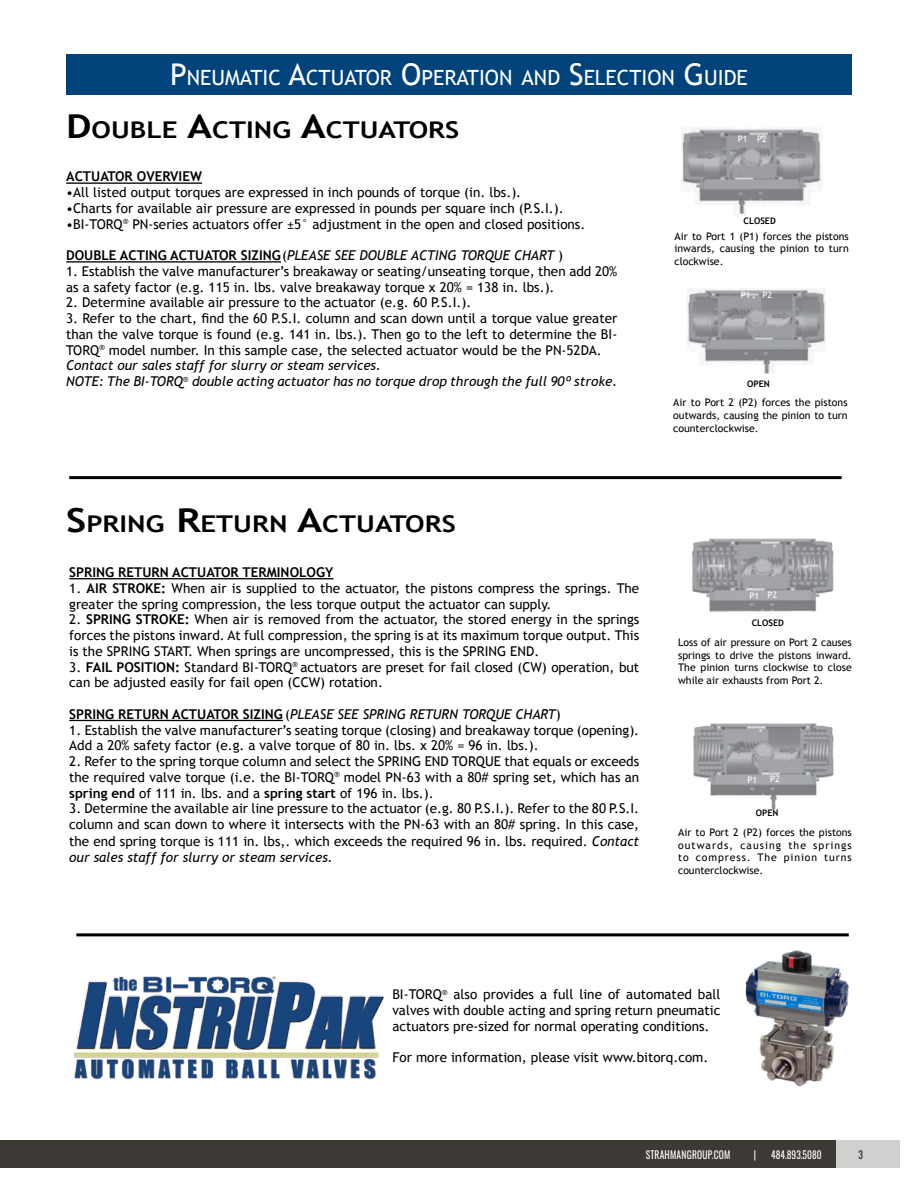
<style>
.page{position:relative;width:918px;height:1188px;background:#fff}
.page>*{position:absolute;margin:0;border:0;box-sizing:border-box;transform-origin:0 0}
.t1{font:700 23.1px "Trebuchet MS";color:#000;scale:1.2 1}
.t2{font:21px "Trebuchet MS";color:#fff}
.t3{font:13.5px/15.8px "Trebuchet MS";color:#000}
.t4{font:italic 13.5px "Trebuchet MS";color:#000}
.t5{font:700 13.5px "Trebuchet MS";color:#000}
.t6{font:10.5px/12.6px "Trebuchet MS";color:#000;text-align:justify}
.t7{font:10.5px "Oswald";letter-spacing:.025em;color:#fff;scale:.9 1}
.t8{font:10.5px "Oswald";color:#fff;scale:.9 1}
.t9{font:10.5px "Oswald";color:#272223;scale:.9 1}
.t10{font:700 9px "Trebuchet MS";color:#000}
.t11{font:9px "Trebuchet MS";color:#fff}
.s1{font-size:30px}
.s2{font-size:33px}
.s3{font-weight:700;font-style:normal}
.s4{font-style:normal}
.s5{font-style:italic}
.s6{font-weight:700}
</style>
<div class="page">
<div style="left:770px;top:1140px;width:130px;height:28px;background:#d0d0ce"></div>
<div style="left:0;top:1140px;width:836px;height:28px;background:#3d3935"></div>
<div style="left:66px;top:54px;width:786px;height:40px;background:#00427a"></div>
<img style="left:694px;top:723px;width:140px;height:87px">
<hr style="left:66px;top:182px;width:136px;height:2px;background:#000">
<hr style="left:66px;top:261px;width:215px;height:2px;background:#000">
<hr style="left:69px;top:578px;width:264px;height:1px;background:#000">
<hr style="left:69px;top:720px;width:214px;height:1px;background:#000">
<hr style="left:69px;top:476px;width:773px;height:3px;background:#000">
<img style="left:692px;top:538px;width:142px;height:74px">
<hr style="left:76px;top:933px;width:773px;height:3px;background:#000">
<img style="left:74px;top:976px;width:310px;height:104px">
<img style="left:687px;top:288px;width:139px;height:86px">
<img style="left:681px;top:127px;width:141px;height:88px">
<img style="left:745px;top:950px;width:104px;height:137px">
<h2 class="t2" style="left:170px;top:66px;width:309px"><span class="s1">P</span>NEUMATI C <span class="s1">A</span>CTUATOR <span class="s1">O</span>PERATION</h2>
<h2 class="t2" style="left:522px;top:66px;width:120px">AND <span class="s1">S</span>ELECTION</h2>
<h2 class="t2" style="left:684px;top:66px;width:65px"><span class="s1">G</span>UIDE</h2>
<h1 class="t1" style="left:66px;top:115px;width:329px"><span class="s2">D</span>OUBLE <span class="s2">A</span>CTING <span class="s2">A</span>CTUATORS</h1>
<p class="t5" style="left:66px;top:168px;width:137px">ACTUATOR OVERVIEW</p>
<p class="t3" style="left:66px;top:185px;width:457px">•All listed output torques are expressed in inch pounds of torque (in. lbs.).</p>
<p class="t3" style="left:66px;top:200px;width:499px">•Charts for available air pressure are expressed in pounds per square inch (P.S.I.).</p>
<p class="t3" style="left:66px;top:216px;width:521px">•BI-TORQ<sup>®</sup> PN-series actuators offer ±5° adjustment in the open and closed positions.</p>
<p class="t4" style="left:66px;top:247px;width:499px"><span class="s3">DOUBLE ACTING ACTUATOR SIZING</span><span class="s4">(</span>PLEASE SEE DOUBLE ACTING TORQUE CHART <span class="s4">)</span></p>
<p class="t3" style="left:66px;top:263px;width:553px">1. Establish the valve manufacturer’s breakaway or seating/unseating torque, then add 20% as a safety factor (e.g. 115 in. lbs. valve breakaway torque x 20% = 138 in. lbs.).</p>
<p class="t3" style="left:66px;top:295px;width:407px">2. Determine available air pressure to the actuator (e.g. 60 P.S.I.).</p>
<p class="t3" style="left:66px;top:311px;width:553px">3. Refer to the chart, find the 60 P.S.I. column and scan down until a torque value greater than the valve torque is found (e.g. 141 in. lbs.). Then go to the left to determine the BI-TORQ<sup>®</sup> model number. In this sample case, the selected actuator would be the PN-52DA.<br><span class="s5">Contact our sales staff for slurry or steam services.<br>NOTE: The BI-TORQ</span><sup>®</sup> <span class="s5">double acting actuator has no torque drop through the full 90º stroke.</span></p>
<h1 class="t1" style="left:66px;top:510px;width:326px"><span class="s2">S</span>PRING <span class="s2">R</span>ETURN <span class="s2">A</span>CTUATORS</h1>
<p class="t11" style="left:738px;top:134px;width:30px">P1 P2</p>
<p class="t10" style="left:744px;top:215px;width:34px">CLOSED</p>
<p class="t6" style="left:674px;top:230px;width:176px">Air to Port 1 (P1) forces the pistons inwards, causing the pinion to turn clockwise.</p>
<p class="t11" style="left:741px;top:290px;width:11px">P1</p>
<p class="t11" style="left:762px;top:290px;width:11px">P2</p>
<p class="t10" style="left:747px;top:379px;width:24px">OPEN</p>
<p class="t6" style="left:673px;top:397px;width:176px">Air to Port 2 (P2) forces the pistons outwards, causing the pinion to turn counterclockwise.</p>
<p class="t5" style="left:69px;top:564px;width:266px">SPRING RETURN ACTUATOR TERMINOLOGY</p>
<p class="t3" style="left:69px;top:580px;width:572px">1. <span class="s6">AIR STROKE:</span> When air is supplied to the actuator, the pistons compress the springs. The greater the spring compression, the less torque output the actuator can supply.</p>
<p class="t3" style="left:69px;top:612px;width:572px;text-align:justify">2. <span class="s6">SPRING STROKE:</span> When air is removed from the actuator, the stored energy in the springs forces the pistons inward. At full compression, the spring is at its maximum torque output. This is the SPRING START. When springs are uncompressed, this is the SPRING END.</p>
<p class="t3" style="left:69px;top:659px;width:572px">3. <span class="s6">FAIL POSITION:</span> Standard BI-TORQ<sup>®</sup> actuators are preset for fail closed (CW) operation, but can be adjusted easily for fail open (CCW) rotation.</p>
<p class="t4" style="left:69px;top:706px;width:493px"><span class="s3">SPRING RETURN ACTUATOR SIZING</span> <span class="s4">(</span>PLEASE SEE SPRING RETURN TORQUE CHART<span class="s4">)</span></p>
<p class="t3" style="left:69px;top:722px;width:572px">1. Establish the valve manufacturer’s seating torque (closing) and breakaway torque (opening).<br>Add a 20% safety factor (e.g. a valve torque of 80 in. lbs. x 20% = 96 in. lbs.).</p>
<p class="t3" style="left:69px;top:754px;width:572px;text-align:justify">2. Refer to the spring torque column and select the SPRING END TORQUE that equals or exceeds the required valve torque (i.e. the BI-TORQ<sup>®</sup> model PN-63 with a 80# spring set, which has an <span class="s6">spring end</span> of 111 in. lbs. and a <span class="s6">spring start</span> of 196 in. lbs.).</p>
<p class="t3" style="left:69px;top:801px;width:572px;text-align:justify">3. Determine the available air line pressure to the actuator (e.g. 80 P.S.I.). Refer to the 80 P.S.I. column and scan down to where it intersects with the PN-63 with an 80# spring. In this case, the end spring torque is 111 in. lbs,. which exceeds the required 96 in. lbs. required. <span class="s5">Contact our sales staff for slurry or steam services.</span></p>
<p class="t10" style="left:756px;top:807px;width:24px">OPEN</p>
<p class="t11" style="left:749px;top:590px;width:29px">P1 P2</p>
<p class="t10" style="left:752px;top:618px;width:34px">CLOSED</p>
<p class="t6" style="left:678px;top:636px;width:175px">Loss of air pressure on Port 2 causes springs to drive the pistons inward.<br>The pinion turns clockwise to close while air exhausts from Port 2.</p>
<p class="t11" style="left:747px;top:774px;width:11px">P1</p>
<p class="t11" style="left:770px;top:774px;width:11px">P2</p>
<p class="t6" style="left:678px;top:826px;width:175px">Air to Port 2 (P2) forces the pistons outwards, causing the springs to compress. The pinion turns counterclockwise.</p>
<p class="t3" style="left:392px;top:987px;width:330px;text-align:justify">BI-TORQ<sup>®</sup> also provides a full line of automated ball valves with double acting and spring return pneumatic actuators pre-sized for normal operating conditions.</p>
<p class="t3" style="left:392px;top:1050px;width:318px">For more information, please visit www.bitorq.com.</p>
<p class="t7" style="left:646px;top:1145px;width:96px">STRAHMANGROUP.COM</p>
<p class="t7" style="left:754px;top:1145px;width:4px">|</p>
<p class="t8" style="left:771px;top:1145px;width:57px">484.893.5080</p>
<p class="t9" style="left:859px;top:1145px;width:7px">3</p>
</div>
